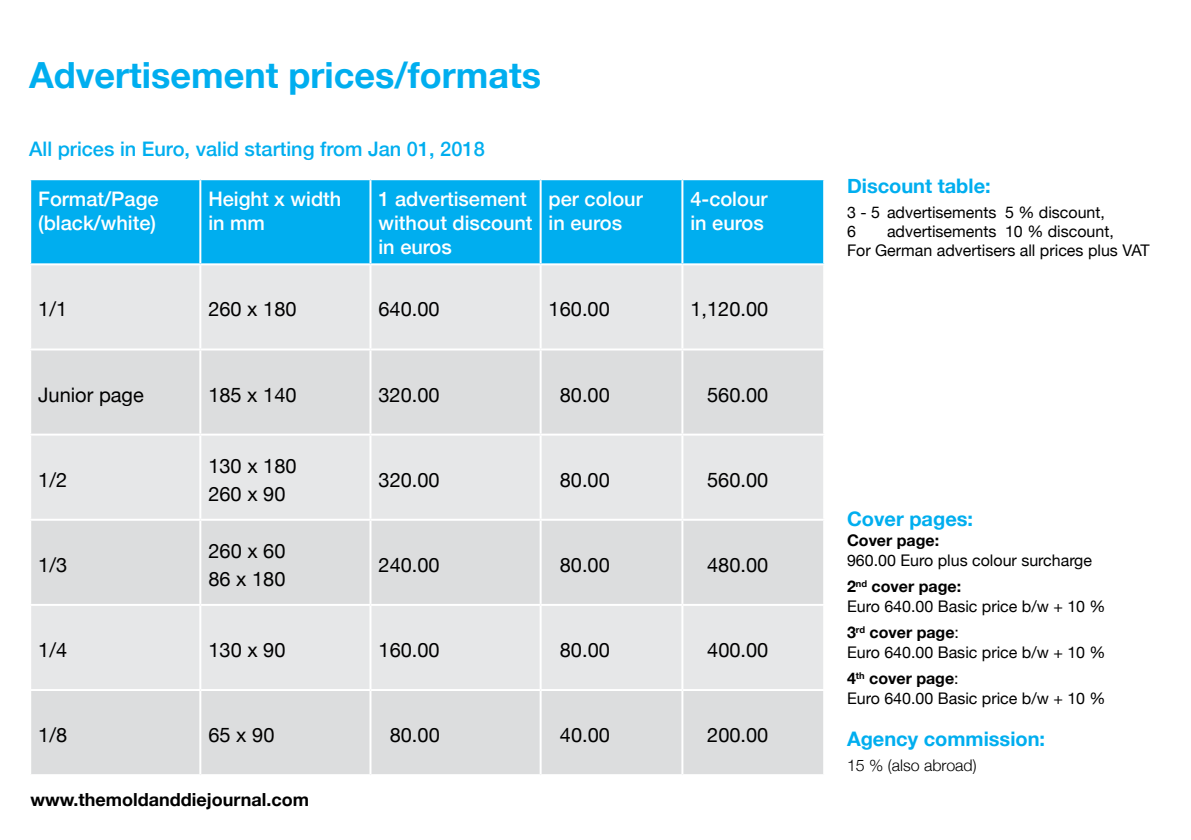
<style>
.page{position:relative;width:1191px;height:840px;background:#fff}
.page>*{position:absolute;margin:0;border:0;box-sizing:border-box;transform-origin:0 0}
.t1{font:700 36px "Helvetica Neue";color:#00aeef}
.t2{font:20px/28px "Helvetica Neue";color:#000}
.t3{font:500 20px/24px "Helvetica Neue";color:#fff}
.t4{font:500 20px "Helvetica Neue";color:#00aeef}
.t5{font:700 20px "Helvetica Neue";color:#00aeef}
.t6{font:700 18px "Helvetica Neue";color:#000}
.t7{font:16px/25.8px "Helvetica Neue";color:#000}
.t8{font:300 16px "Helvetica Neue";color:#000}
.t9{font:700 16px "Helvetica Neue";color:#000}
.s1{font-weight:700}
</style>
<div class="page">
<div style="left:31px;top:180px;width:792px;height:83px;background:#00aeef"></div>
<div style="left:31px;top:265px;width:792px;height:83px;background:#e6e7e8"></div>
<svg style="left:31px;top:350px;width:792px;height:423px;fill:#dcddde"></svg>
<hr style="left:199px;top:180px;width:2px;height:83px;background:#fff">
<hr style="left:369px;top:180px;width:2px;height:83px;background:#fff">
<hr style="left:539px;top:180px;width:2px;height:83px;background:#fff">
<hr style="left:681px;top:180px;width:2px;height:83px;background:#fff">
<hr style="left:199px;top:265px;width:2px;height:83px;background:#fff">
<hr style="left:369px;top:265px;width:2px;height:83px;background:#fff">
<hr style="left:539px;top:265px;width:2px;height:83px;background:#fff">
<hr style="left:681px;top:265px;width:2px;height:83px;background:#fff">
<hr style="left:199px;top:350px;width:2px;height:83px;background:#fff">
<hr style="left:369px;top:350px;width:2px;height:83px;background:#fff">
<hr style="left:539px;top:350px;width:2px;height:83px;background:#fff">
<hr style="left:681px;top:350px;width:2px;height:83px;background:#fff">
<hr style="left:29px;top:433px;width:171px;height:2px;background:#fff">
<hr style="left:200px;top:433px;width:170px;height:2px;background:#fff">
<hr style="left:199px;top:435px;width:2px;height:83px;background:#fff">
<hr style="left:370px;top:433px;width:170px;height:2px;background:#fff">
<hr style="left:369px;top:435px;width:2px;height:83px;background:#fff">
<hr style="left:540px;top:433px;width:142px;height:2px;background:#fff">
<hr style="left:539px;top:435px;width:2px;height:83px;background:#fff">
<hr style="left:682px;top:433px;width:143px;height:2px;background:#fff">
<hr style="left:681px;top:435px;width:2px;height:83px;background:#fff">
<hr style="left:29px;top:518px;width:171px;height:2px;background:#fff">
<hr style="left:200px;top:518px;width:170px;height:2px;background:#fff">
<hr style="left:199px;top:520px;width:2px;height:83px;background:#fff">
<hr style="left:370px;top:518px;width:170px;height:2px;background:#fff">
<hr style="left:369px;top:520px;width:2px;height:83px;background:#fff">
<hr style="left:540px;top:518px;width:142px;height:2px;background:#fff">
<hr style="left:539px;top:520px;width:2px;height:83px;background:#fff">
<hr style="left:682px;top:518px;width:143px;height:2px;background:#fff">
<hr style="left:681px;top:520px;width:2px;height:83px;background:#fff">
<hr style="left:29px;top:603px;width:171px;height:2px;background:#fff">
<hr style="left:200px;top:603px;width:170px;height:2px;background:#fff">
<hr style="left:199px;top:605px;width:2px;height:83px;background:#fff">
<hr style="left:370px;top:603px;width:170px;height:2px;background:#fff">
<hr style="left:369px;top:605px;width:2px;height:83px;background:#fff">
<hr style="left:540px;top:603px;width:142px;height:2px;background:#fff">
<hr style="left:539px;top:605px;width:2px;height:83px;background:#fff">
<hr style="left:682px;top:603px;width:143px;height:2px;background:#fff">
<hr style="left:681px;top:605px;width:2px;height:83px;background:#fff">
<hr style="left:29px;top:688px;width:171px;height:2px;background:#fff">
<hr style="left:200px;top:688px;width:170px;height:2px;background:#fff">
<hr style="left:199px;top:690px;width:2px;height:83px;background:#fff">
<hr style="left:370px;top:688px;width:170px;height:2px;background:#fff">
<hr style="left:369px;top:690px;width:2px;height:83px;background:#fff">
<hr style="left:540px;top:688px;width:142px;height:2px;background:#fff">
<hr style="left:539px;top:690px;width:2px;height:83px;background:#fff">
<hr style="left:682px;top:688px;width:143px;height:2px;background:#fff">
<hr style="left:681px;top:690px;width:2px;height:83px;background:#fff">
<h1 class="t1" style="left:29px;top:47px;width:513px">Advertisement prices/formats</h1>
<p class="t4" style="left:29px;top:133px;width:457px">All prices in Euro, valid starting from Jan 01, 2018</p>
<p class="t3" style="left:38px;top:185px;width:122px">Format/Page (black/white)</p>
<p class="t3" style="left:208px;top:185px;width:134px">Height x width in mm</p>
<p class="t3" style="left:378px;top:185px;width:156px">1 advertisement without discount in euros</p>
<p class="t3" style="left:548px;top:185px;width:96px">per colour in euros</p>
<p class="t3" style="left:690px;top:185px;width:79px">4-colour in euros</p>
<p class="t2" style="left:38px;top:296px;width:30px">1/1</p>
<p class="t2" style="left:208px;top:296px;width:90px">260 x 180</p>
<p class="t2" style="left:378px;top:296px;width:63px">640.00</p>
<p class="t2" style="left:548px;top:296px;width:63px">160.00</p>
<p class="t2" style="left:690px;top:296px;width:79px">1,120.00</p>
<p class="t2" style="left:38px;top:381px;width:107px">Junior page</p>
<p class="t2" style="left:208px;top:381px;width:90px">185 x 140</p>
<p class="t2" style="left:378px;top:381px;width:63px">320.00</p>
<p class="t2" style="left:560px;top:381px;width:52px">80.00</p>
<p class="t2" style="left:707px;top:381px;width:63px">560.00</p>
<p class="t2" style="left:38px;top:466px;width:30px">1/2</p>
<p class="t2" style="left:38px;top:551px;width:30px">1/3</p>
<p class="t2" style="left:208px;top:452px;width:90px">130 x 180<br>260 x 90</p>
<p class="t2" style="left:208px;top:537px;width:79px">260 x 60<br>86 x 180</p>
<p class="t2" style="left:378px;top:466px;width:63px">320.00</p>
<p class="t2" style="left:560px;top:466px;width:52px">80.00</p>
<p class="t2" style="left:707px;top:466px;width:63px">560.00</p>
<p class="t2" style="left:378px;top:551px;width:63px">240.00</p>
<p class="t2" style="left:560px;top:551px;width:52px">80.00</p>
<p class="t2" style="left:707px;top:551px;width:63px">480.00</p>
<p class="t2" style="left:38px;top:636px;width:30px">1/4</p>
<p class="t2" style="left:208px;top:636px;width:79px">130 x 90</p>
<p class="t2" style="left:378px;top:636px;width:63px">160.00</p>
<p class="t2" style="left:560px;top:636px;width:52px">80.00</p>
<p class="t2" style="left:707px;top:636px;width:63px">400.00</p>
<p class="t2" style="left:38px;top:721px;width:30px">1/8</p>
<p class="t2" style="left:208px;top:721px;width:67px">65 x 90</p>
<p class="t2" style="left:390px;top:721px;width:52px">80.00</p>
<p class="t2" style="left:560px;top:721px;width:52px">40.00</p>
<p class="t2" style="left:707px;top:721px;width:63px">200.00</p>
<p class="t6" style="left:31px;top:784px;width:280px">www.themoldanddiejournal.com</p>
<p class="t5" style="left:847px;top:169px;width:145px">Discount table:</p>
<p class="t7" style="left:847px;top:203px;width:259px;line-height:19.4px">3 - 5 advertisements 5 % discount,<br>6</p>
<p class="t7" style="left:847px;top:222px;width:304px;line-height:19.2px;text-align:center">advertisements 10 % discount,<br>For German advertisers all prices plus VAT</p>
<p class="t5" style="left:847px;top:503px;width:127px">Cover pages:</p>
<p class="t9" style="left:847px;top:528px;width:94px">Cover page:</p>
<p class="t7" style="left:847px;top:548px;width:246px">960.00 Euro plus colour surcharge<br><span class="s1">2</span><sup>nd</sup> <span class="s1">cover page:</span></p>
<p class="t7" style="left:847px;top:594px;width:260px">Euro 640.00 Basic price b/w + 10 %<br><span class="s1">3</span><sup>rd</sup> <span class="s1">cover page</span>:</p>
<p class="t7" style="left:847px;top:640px;width:260px">Euro 640.00 Basic price b/w + 10 %<br><span class="s1">4</span><sup>th</sup> <span class="s1">cover page</span>:</p>
<p class="t7" style="left:847px;top:685px;width:260px">Euro 640.00 Basic price b/w + 10 %</p>
<p class="t5" style="left:847px;top:723px;width:200px">Agency commission:</p>
<p class="t8" style="left:847px;top:752px;width:131px">15 % (also abroad)</p>
</div>
